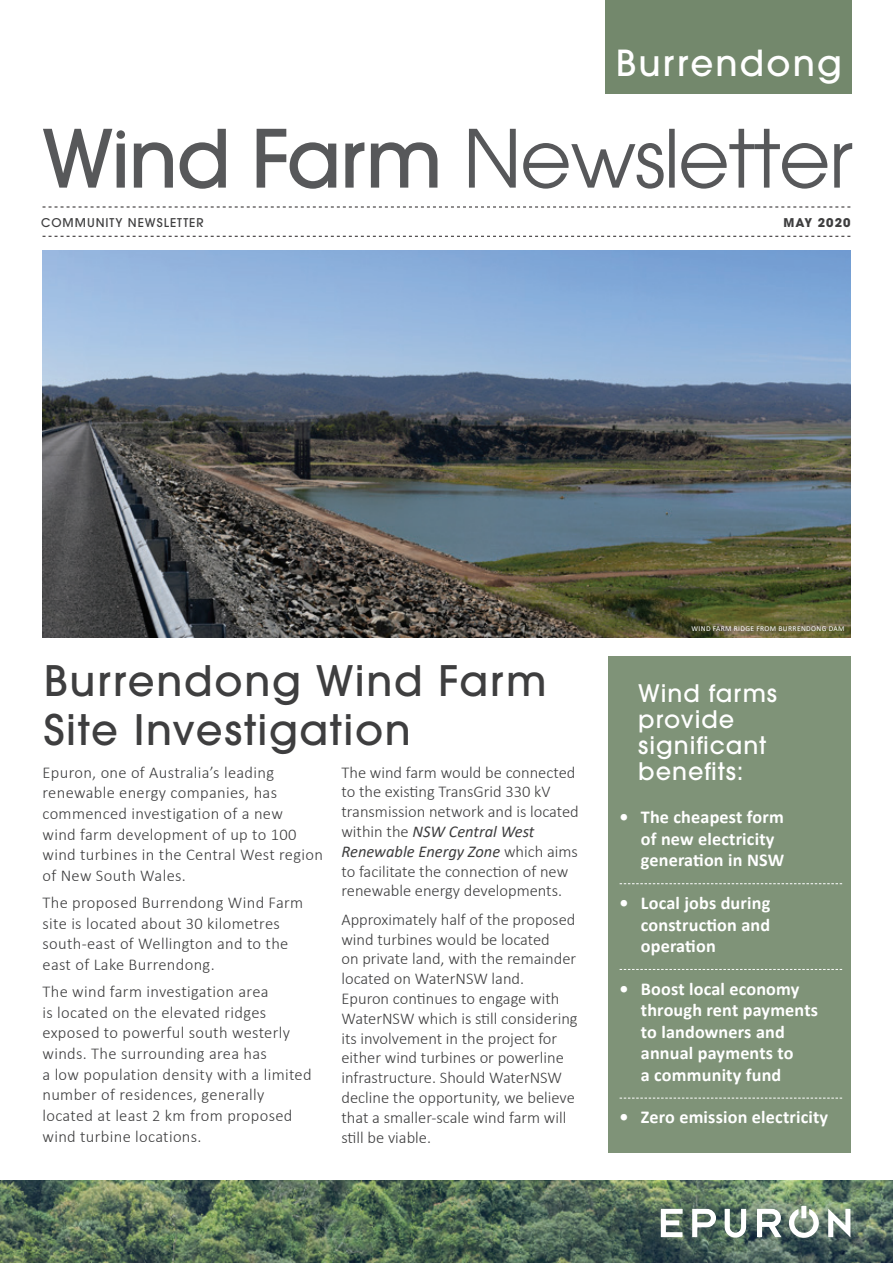
<style>
.page{position:relative;width:893px;height:1263px;background:#fff}
.page>*{position:absolute;margin:0;border:0;box-sizing:border-box;transform-origin:0 0}
.t1{font:500 41.7px/49.2px "ITC Avant Garde Pro";letter-spacing:.04em;color:#3e3e3f}
.t2{font:500 35.7px "ITC Avant Garde Pro";letter-spacing:.06em;color:#fff}
.t3{font:500 24px/26px "ITC Avant Garde Pro";letter-spacing:.04em;color:#fff}
.t4{font:700 18.15px/21.5px "Calibri";letter-spacing:.01em;color:#fff}
.t5{font:300 16.5px/19.8px "Calibri";color:#3e3e3f}
.t6{font:300 16.5px/20.7px "Calibri";letter-spacing:.02em;color:#3e3e3f}
.t7{font:500 12px "ITC Avant Garde Pro";letter-spacing:.08em;color:#3e3e3f}
.t8{font:700 12px "ITC Avant Garde Pro";letter-spacing:.08em;color:#3e3e3f}
.t9{font:7.5px "Calibri";letter-spacing:.05em;color:#fff}
.s1{font-weight:400;font-style:italic}
</style>
<div class="page">
<div style="left:606px;top:0;width:246px;height:93px;background:#73886c"></div>
<img style="left:0;top:1180px;width:893px;height:83px">
<svg style="left:661px;top:1209px;width:22px;height:28px"></svg>
<svg style="left:692px;top:1209px;width:24px;height:28px"></svg>
<svg style="left:725px;top:1209px;width:21px;height:28px"></svg>
<svg style="left:757px;top:1209px;width:24px;height:28px"></svg>
<svg style="left:828px;top:1208px;width:22px;height:29px"></svg>
<div style="left:801px;top:1206px;width:5px;height:12px;background:#fff"></div>
<svg style="left:789px;top:1209px;width:30px;height:29px"></svg>
<svg style="left:43px;top:129px;width:809px;height:60px"></svg>
<svg style="left:43px;top:207px;width:807px;height:1px"></svg>
<svg style="left:43px;top:236px;width:807px;height:1px"></svg>
<div style="left:117px;top:130px;width:8px;height:9px;background:#57585a;border-radius:50%"></div>
<img style="left:43px;top:251px;width:807px;height:387px">
<div style="left:608px;top:656px;width:242px;height:497px;background:#7f9378"></div>
<svg style="left:620px;top:883px;width:222px;height:1px"></svg>
<svg style="left:620px;top:969px;width:222px;height:1px"></svg>
<svg style="left:620px;top:1098px;width:222px;height:1px"></svg>
<h2 class="t2" style="left:616px;top:40px;width:228px">Burrendong</h2>
<p class="t7" style="left:41px;top:215px;width:164px">COMMUNITY NEWSLETTER</p>
<p class="t8" style="left:783px;top:215px;width:68px">MAY 2020</p>
<h1 class="t1" style="left:44px;top:656px;width:504px">Burrendong Wind Farm<br>Site Investigation</h1>
<p class="t6" style="left:43px;top:761px;width:282px">Epuron, one of Australia’s leading renewable energy companies, has commenced investigation of a new<br>wind farm development of up to 100 wind turbines in the Central West region of New South Wales.</p>
<p class="t6" style="left:43px;top:892px;width:262px">The proposed Burrendong Wind Farm site is located about 30 kilometres south-east of Wellington and to the east of Lake Burrendong.</p>
<p class="t6" style="left:43px;top:981px;width:271px">The wind farm investigation area<br>is located on the elevated ridges exposed to powerful south westerly winds. The surrounding area has<br>a low population density with a limited number of residences, generally located at least 2 km from proposed wind turbine locations.</p>
<p class="t5" style="left:341px;top:762px;width:239px">The wind farm would be connected to the existing TransGrid 330 kV transmission network and is located within the <span class="s1">NSW Central West<br>Renewable Energy Zone</span> which aims to facilitate the connection of new renewable energy developments.</p>
<p class="t5" style="left:341px;top:909px;width:238px">Approximately half of the proposed wind turbines would be located<br>on private land, with the remainder located on WaterNSW land.<br>Epuron continues to engage with<br>WaterNSW which is still considering its involvement in the project for either wind turbines or powerline infrastructure. Should WaterNSW decline the opportunity, we believe that a smaller-scale wind farm will still be viable.</p>
<p class="t9" style="left:691px;top:623px;width:155px">WIND FARM RIDGE FROM BURRENDONG DAM</p>
<h3 class="t3" style="left:638px;top:680px;width:140px">Wind farms provide significant benefits:</h3>
<p class="t4" style="left:641px;top:806px;width:145px;text-indent:-21px">• The cheapest form of new electricity generation in NSW</p>
<p class="t4" style="left:641px;top:892px;width:131px;text-align:justify;text-indent:-21px">• Local jobs during construction and operation</p>
<p class="t4" style="left:641px;top:978px;width:179px;text-indent:-21px">• Boost local economy through rent payments to landowners and annual payments to<br>a community fund</p>
<p class="t4" style="left:620px;top:1106px;width:210px">• Zero emission electricity</p>
</div>
